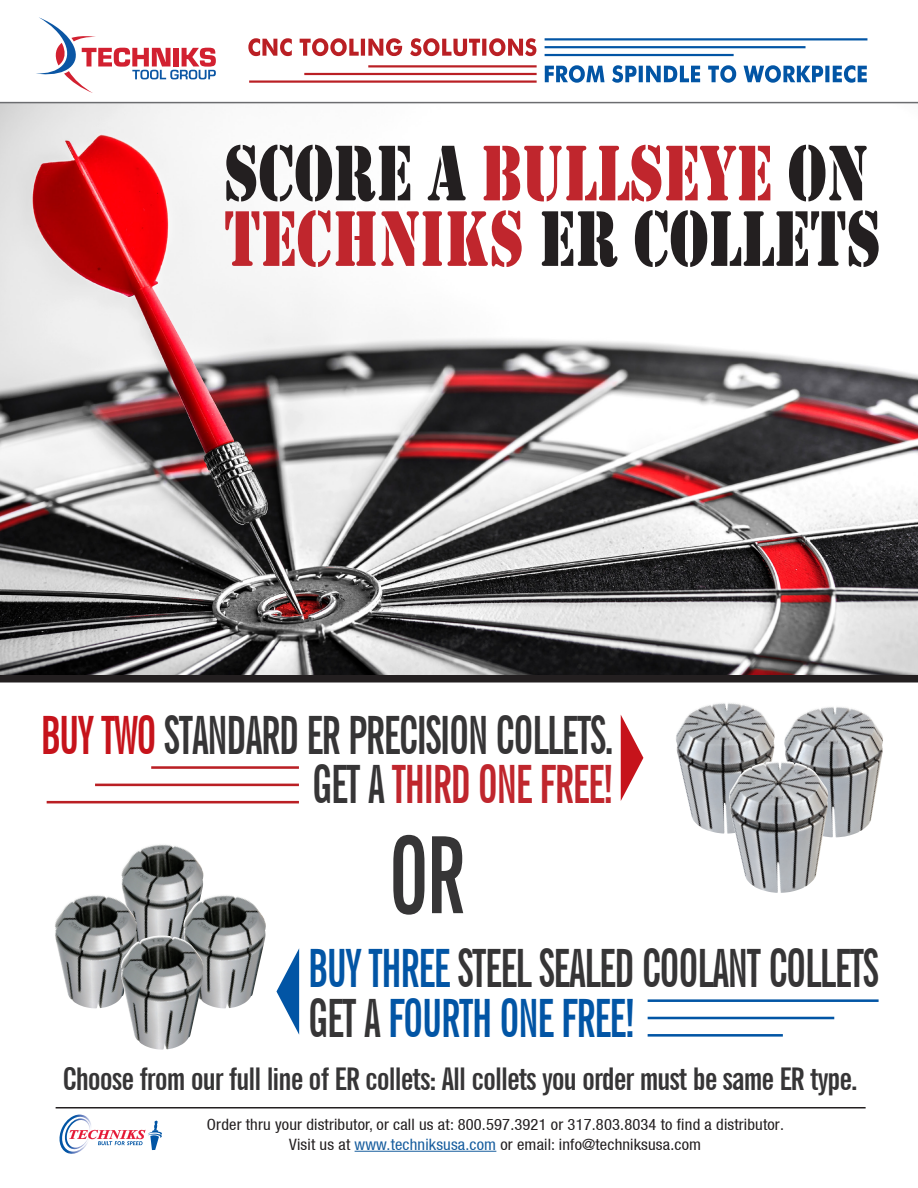
<style>
.page{position:relative;width:918px;height:1188px;background:#fff}
.page>*{position:absolute;margin:0;border:0;box-sizing:border-box;transform-origin:0 0}
.Body_Head{font:700 extra-condensed 106.35px "News Gothic BT";color:#363536;scale:.84 1}
.t1{font:81.9px/65.6px "Stencil";color:#231f20;scale:.75 1}
.Body_Head-2{font:700 extra-condensed 52.95px/49.7px "News Gothic BT";letter-spacing:-.03em;color:#363536;scale:.84 1}
.Body_Head-3{font:700 extra-condensed 52.95px "News Gothic BT";letter-spacing:-.03em;color:#c0262d;scale:.84 1}
.Body_Head-4{font:700 extra-condensed 31.35px "News Gothic BT";letter-spacing:-.03em;color:#363536;scale:1.05 1}
.t2{font:condensed 15.6px "Helvetica Neue LT";letter-spacing:.01em;color:#231f20;scale:1.05 1}
.s1{color:#c0262d}
.s2{color:#c6131b}
.s3{color:#363536}
.s4{color:#0255a5}
.s5{color:#175d9e}
</style>
<div class="page">
<img style="left:0;top:103px;width:918px;height:572px">
<hr style="left:249px;top:80px;width:288px;height:3px;background:#ba1f24">
<hr style="left:304px;top:73px;width:233px;height:2px;background:#ba1f24">
<hr style="left:368px;top:65px;width:169px;height:2px;background:#ba1f24">
<hr style="left:545px;top:38px;width:322px;height:2px;background:#0255a5">
<hr style="left:545px;top:46px;width:261px;height:2px;background:#0255a5">
<hr style="left:545px;top:54px;width:189px;height:2px;background:#0255a5">
<svg style="left:545px;top:65px;width:322px;height:18px"></svg>
<svg style="left:248px;top:38px;width:288px;height:18px"></svg>
<hr style="left:0;top:102px;width:918px;height:1px;background:#6c6d70">
<hr style="left:56px;top:1107px;width:810px;height:1px;background:#231f20">
<img style="left:676px;top:703px;width:99px;height:131px">
<img style="left:784px;top:707px;width:99px;height:130px">
<img style="left:729px;top:761px;width:99px;height:132px">
<div style="left:0;top:675px;width:918px;height:7px;background:#231f20"></div>
<hr style="left:47px;top:801px;width:252px;height:2px;background:#ba1f24">
<hr style="left:95px;top:784px;width:204px;height:2px;background:#ba1f24">
<hr style="left:151px;top:766px;width:148px;height:3px;background:#ba1f24">
<img style="left:121px;top:844px;width:82px;height:92px">
<img style="left:183px;top:894px;width:83px;height:114px">
<img style="left:55px;top:894px;width:82px;height:114px">
<img style="left:121px;top:936px;width:82px;height:114px">
<hr style="left:648px;top:999px;width:231px;height:3px;background:#0255a5">
<hr style="left:648px;top:1017px;width:186px;height:2px;background:#0255a5">
<hr style="left:648px;top:1034px;width:135px;height:3px;background:#0255a5">
<svg style="left:276px;top:948px;width:23px;height:87px"></svg>
<svg style="left:621px;top:715px;width:22px;height:86px"></svg>
<svg style="left:36px;top:17px;width:180px;height:76px"></svg>
<hr style="left:355px;top:1151px;width:141px;height:1px;background:#175d9e">
<svg style="left:59px;top:1115px;width:103px;height:39px"></svg>
<p class="t1" style="left:224px;top:142px;width:871px">SCORE A <span class="s1">BULLSEYE</span> ON<br><span class="s1">TECHNIKS</span> ER COLLETS</p>
<p class="Body_Head-2" style="left:41px;top:710px;width:684px"><span class="s2">BUY TWO</span> STANDARD ER PRECISION COLLETS.</p>
<p class="Body_Head-3" style="left:312px;top:752px;width:360px"><span class="s3">GET A</span> THIRD ONE FREE!</p>
<p class="Body_Head" style="left:389px;top:811px;width:93px">OR</p>
<p class="Body_Head-2" style="left:308px;top:943px;width:681px"><span class="s4">BUY THREE</span> STEEL SEALED COOLANT COLLETS<br>GET A <span class="s4">FOURTH ONE FREE!</span></p>
<p class="Body_Head-4" style="left:63px;top:1060px;width:759px">Choose from our full line of ER collets: All collets you order must be same ER type.</p>
<p class="t2" style="left:207px;top:1115px;width:551px">Order thru your distributor, or call us at: 800.597.3921 or 317.803.8034 to find a distributor.</p>
<p class="t2" style="left:289px;top:1135px;width:394px">Visit us at <span class="s5">www.techniksusa.com</span> or email: info@techniksusa.com</p>
</div>
